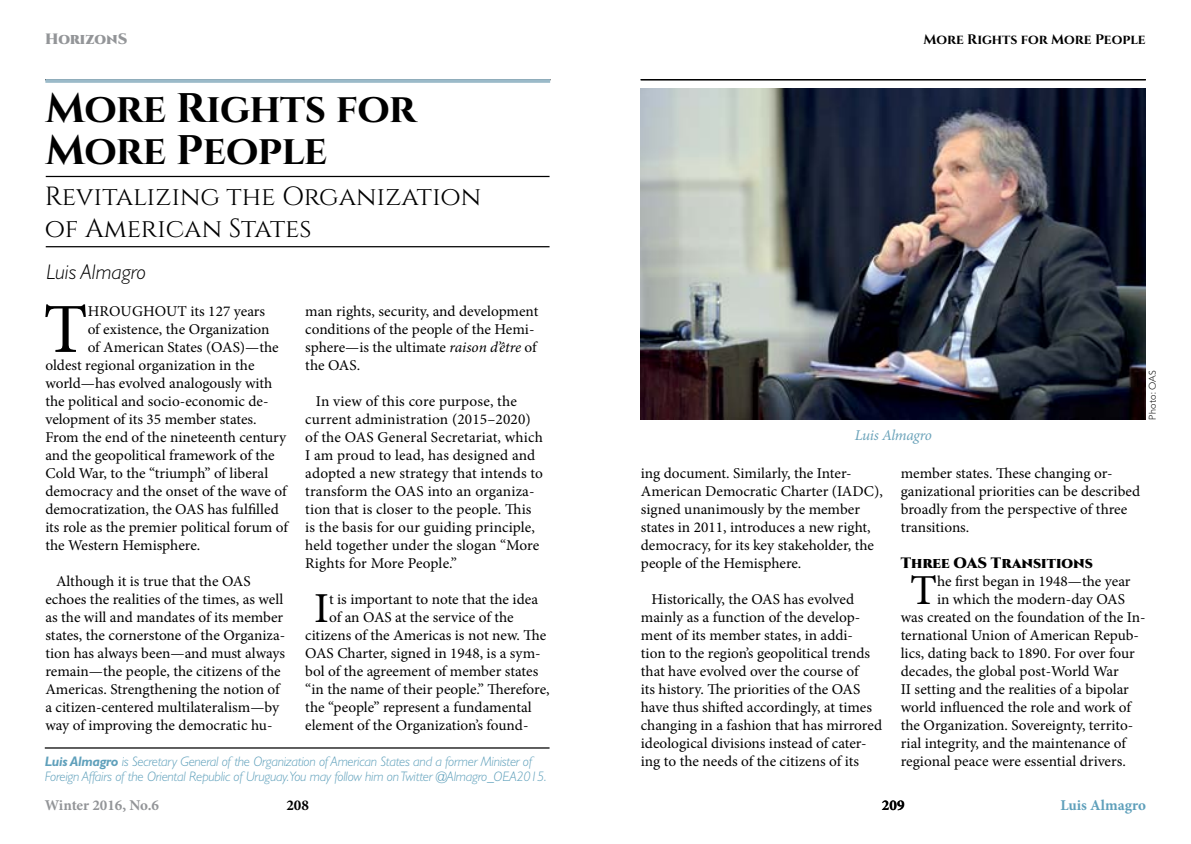
<style>
.page{position:relative;width:1191px;height:844px;background:#fff}
.page>*{position:absolute;margin:0;border:0;box-sizing:border-box;transform-origin:0 0}
.t1{font:70.38px "Minion Pro";color:#000}
.t2{font:42.75px "Minion Pro";color:#000}
.t3{font:700 41.25px/42.5px "Cinzel";letter-spacing:-.015em;color:#000}
.t4{font:26.25px/31.5px "Cinzel";color:#000}
.t5{font:italic 300 21.25px "GR Gill Sans";color:#000}
.t6{font:15px/18px "Minion Pro";color:#000}
.t7{font:900 15px "Cinzel";color:#000}
.t8{font:700 15px "Minion Pro";letter-spacing:-.005em;color:#939598}
.t9{font:italic 15px "Minion Pro";letter-spacing:-.025em;color:#6ba3ba}
.t10{font:700 15px "Minion Pro";color:#5fa0bb}
.t11{font:900 15px "Cinzel";color:#939598}
.t12{font:700 15px "Minion Pro";color:#000}
.t13{font:italic 300 13.75px/15px "GR Gill Sans";letter-spacing:-.02em;color:#5fa0bb}
.t14{font:700 13.75px "Cinzel";letter-spacing:-.005em;color:#000}
.t15{font:300 10px "GR Gill Sans";letter-spacing:.03em;color:#000}
.s1{font-style:italic}
.s2{font-weight:700}
</style>
<div class="page">
<hr style="left:640px;top:79px;width:506px;height:1px;background:#000">
<svg style="left:45px;top:79px;width:505px;height:4px;background:#9cb9c7"></svg>
<hr style="left:46px;top:176px;width:503px;height:1px;background:#000">
<hr style="left:46px;top:246px;width:503px;height:1px;background:#000">
<hr style="left:45px;top:747px;width:504px;height:1px;background:#000">
<img style="left:641px;top:89px;width:504px;height:330px">
<p class="t11" style="left:45px;top:30px;width:84px">HorizonS</p>
<h3 class="t3" style="left:45px;top:88px;width:372px">More Rights for<br>More People</h3>
<h3 class="t4" style="left:45px;top:182px;width:438px">Revitalizing the Organization of American States</h3>
<h3 class="t5" style="left:46px;top:259px;width:101px">Luis Almagro</h3>
<h1 class="t1" style="left:43px;top:282px;width:46px">T</h1>
<p class="t6" style="left:88px;top:302px;width:179px">hroughout its 127 years</p>
<p class="t6" style="left:305px;top:302px;width:235px">man rights, security, and development conditions of the people of the Hemi&shy;sphere—is the ultimate <span class="s1">raison d’être</span> of the OAS.</p>
<p class="t6" style="left:305px;top:392px;width:239px;text-indent:11px">In view of this core purpose, the current administration (2015–2020) of the OAS General Secretariat, which I am proud to lead, has designed and adopted a new strategy that intends to transform the OAS into an organiza&shy;tion that is closer to the people. This is the basis for our guiding principle, held together under the slogan “More Rights for More People.”</p>
<h2 class="t2" style="left:314px;top:579px;width:16px">I</h2>
<p class="t6" style="left:329px;top:590px;width:210px">t is important to note that the idea</p>
<p class="t6" style="left:88px;top:320px;width:183px">of existence, the Organization</p>
<p class="t6" style="left:88px;top:338px;width:193px">of American States (OAS)—the</p>
<p class="t6" style="left:45px;top:356px;width:211px">oldest regional organization in the</p>
<p class="t6" style="left:45px;top:374px;width:228px">world—has evolved analogously with</p>
<p class="t6" style="left:45px;top:392px;width:225px">the political and socio-economic de-</p>
<p class="t6" style="left:45px;top:410px;width:213px">velopment of its 35 member states.</p>
<p class="t6" style="left:45px;top:428px;width:242px">From the end of the nineteenth century</p>
<p class="t6" style="left:45px;top:446px;width:231px">and the geopolitical framework of the</p>
<p class="t6" style="left:45px;top:464px;width:224px">Cold War, to the “triumph” of liberal</p>
<p class="t6" style="left:45px;top:482px;width:243px">democracy and the onset of the wave of</p>
<p class="t6" style="left:45px;top:500px;width:235px">democratization, the OAS has fulfilled</p>
<p class="t6" style="left:45px;top:518px;width:244px">its role as the premier political forum of</p>
<p class="t6" style="left:45px;top:536px;width:156px">the Western Hemisphere.</p>
<p class="t6" style="left:45px;top:572px;width:241px;text-indent:11px">Although it is true that the OAS echoes the realities of the times, as well as the will and mandates of its member states, the cornerstone of the Organiza&shy;tion has always been—and must always remain—the people, the citizens of the Americas. Strengthening the notion of a citizen-centered multilateralism—by way of improving the democratic hu-</p>
<p class="t6" style="left:329px;top:608px;width:186px">of an OAS at the service of the</p>
<p class="t6" style="left:305px;top:626px;width:242px">citizens of the Americas is not new. The</p>
<p class="t6" style="left:305px;top:644px;width:237px">OAS Charter, signed in 1948, is a sym-</p>
<p class="t6" style="left:305px;top:662px;width:234px">bol of the agreement of member states</p>
<p class="t6" style="left:305px;top:680px;width:246px">“in the name of their people.” Therefore,</p>
<p class="t6" style="left:305px;top:698px;width:228px">the “people” represent a fundamental</p>
<p class="t6" style="left:305px;top:716px;width:225px">element of the Organization’s found-</p>
<p class="t13" style="left:45px;top:753px;width:503px"><span class="s2">Luis Almagro</span> is Secretary General of the Organization of American States and a former Minister of<br>Foreign Affairs of the Oriental Republic of Uruguay.You may follow him on Twitter @Almagro_OEA2015.</p>
<p class="t8" style="left:45px;top:794px;width:116px">Winter 2016, No.6</p>
<p class="t12" style="left:286px;top:793px;width:24px">208</p>
<p class="t14" style="left:923px;top:31px;width:224px">More Rights for More People</p>
<p class="t9" style="left:854px;top:425px;width:79px">Luis Almagro</p>
<p class="t15" style="left:1147px;top:419px;width:51px;rotate:-90deg">Photo: OAS</p>
<p class="t6" style="left:641px;top:463px;width:243px">ing document. Similarly, the Inter-American Democratic Charter (IADC), signed unanimously by the member states in 2011, introduces a new right, democracy, for its key stakeholder, the people of the Hemisphere.</p>
<p class="t6" style="left:641px;top:589px;width:243px;text-indent:11px">Historically, the OAS has evolved mainly as a function of the develop&shy;ment of its member states, in addi-<br>tion to the region’s geopolitical trends that have evolved over the course of<br>its history. The priorities of the OAS have thus shifted accordingly, at times changing in a fashion that has mirrored ideological divisions instead of cater&shy;ing to the needs of the citizens of its</p>
<p class="t6" style="left:900px;top:463px;width:241px">member states. These changing or&shy;ganizational priorities can be described broadly from the perspective of three transitions.</p>
<p class="t7" style="left:900px;top:553px;width:194px">Three OAS Transitions</p>
<h2 class="t2" style="left:910px;top:561px;width:28px">T</h2>
<p class="t6" style="left:937px;top:571px;width:195px">he first began in 1948—the year</p>
<p class="t6" style="left:937px;top:589px;width:189px">in which the modern-day OAS</p>
<p class="t6" style="left:900px;top:607px;width:246px">was created on the foundation of the In-</p>
<p class="t6" style="left:900px;top:625px;width:240px">ternational Union of American Repub-</p>
<p class="t6" style="left:900px;top:643px;width:236px">lics, dating back to 1890. For over four</p>
<p class="t6" style="left:900px;top:661px;width:219px">decades, the global post-World War</p>
<p class="t6" style="left:900px;top:679px;width:230px">II setting and the realities of a bipolar</p>
<p class="t6" style="left:900px;top:697px;width:232px">world influenced the role and work of</p>
<p class="t6" style="left:900px;top:715px;width:234px">the Organization. Sovereignty, territo-</p>
<p class="t6" style="left:900px;top:733px;width:227px">rial integrity, and the maintenance of</p>
<p class="t6" style="left:900px;top:751px;width:227px">regional peace were essential drivers.</p>
<p class="t12" style="left:882px;top:794px;width:24px">209</p>
<p class="t10" style="left:1060px;top:794px;width:87px">Luis Almagro</p>
</div>
